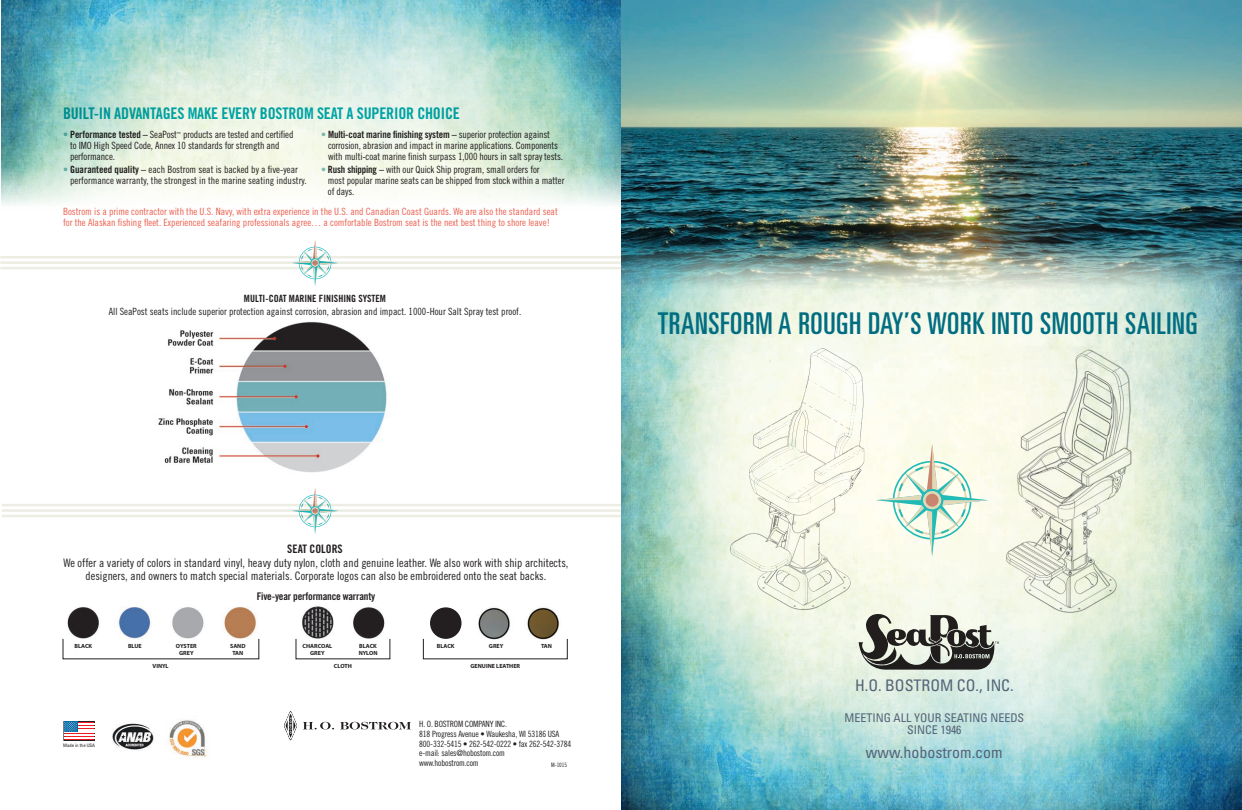
<style>
.page{position:relative;width:1242px;height:810px;background:#fff}
.page>*{position:absolute;margin:0;border:0;box-sizing:border-box;transform-origin:0 0}
.t1{font:ultra-condensed 30px "Univers";letter-spacing:.02em;color:#016d80}
.t2{font:16px "Trade Gothic Bold Cond Twenty";letter-spacing:-.01em;color:#00aab5}
.t3{font:condensed 16px "Univers LT Std";color:#556477}
.t4{font:condensed 12px/12px "Univers LT Std";color:#556477;text-align:center}
.t5{font:11.7px/12.9px "Trade Gothic Cond Eighteen";color:#231f20;text-align:center}
.t6{font:11.7px "Trade Gothic Bold Cond Twenty";color:#231f20}
.t7{font:10.5px "Trade Gothic Bold Cond Twenty";letter-spacing:-.02em;color:#231f20}
.t8{font:10px/11px "Trade Gothic Cond Eighteen";letter-spacing:-.01em;color:#231f20}
.t9{font:10px/11px "Trade Gothic Cond Eighteen";color:#eb604f}
.t10{font:10px "Trade Gothic Bold Cond Twenty";letter-spacing:-.01em;color:#231f20}
.t11{font:8.6px/9.7px "Trade Gothic Cond Eighteen";letter-spacing:-.02em;color:#231f20}
.t12{font:700 6px/7px "Myriad Pro";color:#231f20;text-align:center}
.t13{font:6px "Trade Gothic Cond Eighteen";color:#231f20}
.t14{font:condensed 4.7px "Univers LT Std";color:#231f20}
.t15{font:4.1px "Trade Gothic Cond Eighteen";color:#231f20}
.s1{font-family:"Trade Gothic Cond Eighteen";color:#7bbebf}
.s2{font-family:"Trade Gothic Cond Eighteen"}
.s3{color:#7bbebf}
.s4{font-family:"Trade Gothic Bold Cond Twenty"}
</style>
<div class="page">
<img style="left:1px;top:0;width:621px;height:205px">
<hr style="left:0;top:256px;width:621px;height:2px;background:#edede3">
<hr style="left:0;top:261px;width:621px;height:3px;background:#edede3">
<hr style="left:0;top:267px;width:621px;height:2px;background:#edede3">
<svg style="left:292px;top:240px;width:46px;height:46px"></svg>
<hr style="left:2px;top:504px;width:619px;height:2px;background:#edede3">
<hr style="left:2px;top:509px;width:619px;height:3px;background:#edede3">
<hr style="left:2px;top:515px;width:619px;height:2px;background:#edede3">
<svg style="left:292px;top:488px;width:46px;height:46px"></svg>
<svg style="left:303px;top:722px;width:31px;height:8px"></svg>
<svg style="left:340px;top:722px;width:71px;height:8px"></svg>
<svg style="left:284px;top:711px;width:13px;height:29px"></svg>
<svg style="left:66px;top:724px;width:27px;height:13px"></svg>
<div style="left:64px;top:721px;width:31px;height:20px;border:1px solid #231f20"></div>
<hr style="left:64px;top:723px;width:31px;height:1px;background:#fff">
<hr style="left:64px;top:726px;width:31px;height:1px;background:#fff">
<hr style="left:64px;top:729px;width:31px;height:1px;background:#fff">
<hr style="left:64px;top:732px;width:31px;height:1px;background:#fff">
<hr style="left:64px;top:735px;width:31px;height:1px;background:#fff">
<hr style="left:64px;top:738px;width:31px;height:1px;background:#fff">
<svg style="left:64px;top:722px;width:13px;height:10px"></svg>
<img style="left:112px;top:723px;width:42px;height:27px">
<img style="left:169px;top:720px;width:39px;height:37px">
<img style="left:158px;top:322px;width:229px;height:150px">
<img style="left:62px;top:606px;width:329px;height:35px">
<img style="left:478px;top:607px;width:81px;height:31px">
<img style="left:621px;top:185px;width:621px;height:625px">
<img style="left:622px;top:0;width:620px;height:296px">
<img style="left:980px;top:347px;width:182px;height:267px">
<div style="left:430px;top:607px;width:32px;height:32px;background:#231f20;border-radius:50%"></div>
<svg style="left:730px;top:348px;width:269px;height:324px;background:#e7ebdc"></svg>
<img style="left:831px;top:353px;width:33px;height:60px">
<img style="left:753px;top:419px;width:42px;height:27px">
<img style="left:799px;top:349px;width:32px;height:63px">
<h2 class="t2" style="left:63px;top:103px;width:398px">BUILT-IN ADVANTAGES MAKE EVERY BOSTROM SEAT A SUPERIOR CHOICE</h2>
<p class="t10" style="left:63px;top:128px;width:116px"><span class="s1">•</span> Performance tested – <span class="s2">SeaPost</span></p>
<p class="t15" style="left:177px;top:131px;width:6px">™</p>
<p class="t10" style="left:321px;top:128px;width:231px"><span class="s1">•</span> Multi-coat marine finishing system – <span class="s2">superior protection against</span></p>
<p class="t8" style="left:328px;top:140px;width:237px">corrosion, abrasion and impact in marine applications. Components with multi-coat marine finish surpass 1,000 hours in salt spray tests.</p>
<p class="t8" style="left:328px;top:164px;width:238px;text-indent:-7px"><span class="s3">•</span> <span class="s4">Rush shipping –</span> with our Quick Ship program, small orders for<br>most popular marine seats can be shipped from stock within a matter of days.</p>
<p class="t9" style="left:63px;top:206px;width:496px">Bostrom is a prime contractor with the U.S. Navy, with extra experience in the U.S. and Canadian Coast Guards. We are also the standard seat for the Alaskan fishing fleet. Experienced seafaring professionals agree… a comfortable Bostrom seat is the next best thing to shore leave!</p>
<p class="t8" style="left:70px;top:129px;width:225px;text-indent:113px">products are tested and certified to IMO High Speed Code, Annex 10 standards for strength and performance.</p>
<p class="t8" style="left:70px;top:164px;width:238px;text-indent:-7px"><span class="s3">•</span> <span class="s4">Guaranteed quality –</span> each Bostrom seat is backed by a five-year performance warranty, the strongest in the marine seating industry.</p>
<p class="t10" style="left:244px;top:293px;width:144px">MULTI-COAT MARINE FINISHING SYSTEM</p>
<p class="t8" style="left:109px;top:306px;width:414px">All SeaPost seats include superior protection against corrosion, abrasion and impact. 1000-Hour Salt Spray test proof.</p>
<p class="t6" style="left:287px;top:541px;width:57px">SEAT COLORS</p>
<p class="t5" style="left:63px;top:556px;width:507px">We offer a variety of colors in standard vinyl, heavy duty nylon, cloth and genuine leather. We also work with ship architects, designers, and owners to match special materials. Corporate logos can also be embroidered onto the seat backs.</p>
<p class="t7" style="left:257px;top:590px;width:120px">Five-year performance warranty</p>
<p class="t12" style="left:75px;top:642px;width:19px">BLACK</p>
<p class="t12" style="left:359px;top:643px;width:20px;text-align:left">BLACK<br>NYLON</p>
<p class="t12" style="left:128px;top:642px;width:15px">BLUE</p>
<p class="t12" style="left:437px;top:642px;width:19px">BLACK</p>
<p class="t12" style="left:489px;top:642px;width:16px">GREY</p>
<p class="t12" style="left:541px;top:642px;width:12px">TAN</p>
<p class="t12" style="left:153px;top:662px;width:18px">VINYL</p>
<p class="t12" style="left:334px;top:662px;width:19px">CLOTH</p>
<p class="t12" style="left:471px;top:662px;width:51px">GENUINE LEATHER</p>
<p class="t12" style="left:176px;top:643px;width:22px">OYSTER<br>GREY</p>
<p class="t12" style="left:230px;top:643px;width:17px">SAND<br>TAN</p>
<p class="t12" style="left:303px;top:643px;width:31px">CHARCOAL<br>GREY</p>
<p class="t14" style="left:63px;top:742px;width:33px">Made in the USA</p>
<p class="t11" style="left:419px;top:719px;width:154px">H. O. BOSTROM COMPANY INC.<br>818 Progress Avenue • Waukesha, WI 53186 USA 800-332-5415 • 262-542-0222 • fax 262-542-3784 e-mail: sales@hobostom.com<br>www.hobostrom.com</p>
<p class="t13" style="left:551px;top:761px;width:17px">M-1015</p>
<h1 class="t1" style="left:658px;top:306px;width:541px">TRANSFORM A ROUGH DAY’S WORK INTO SMOOTH SAILING</h1>
<h2 class="t3" style="left:855px;top:675px;width:160px">H.O. BOSTROM CO., INC.</h2>
<p class="t4" style="left:844px;top:711px;width:181px">MEETING ALL YOUR SEATING NEEDS<br>SINCE 1946</p>
<h2 class="t3" style="left:866px;top:742px;width:138px">www.hobostrom.com</h2>
</div>
